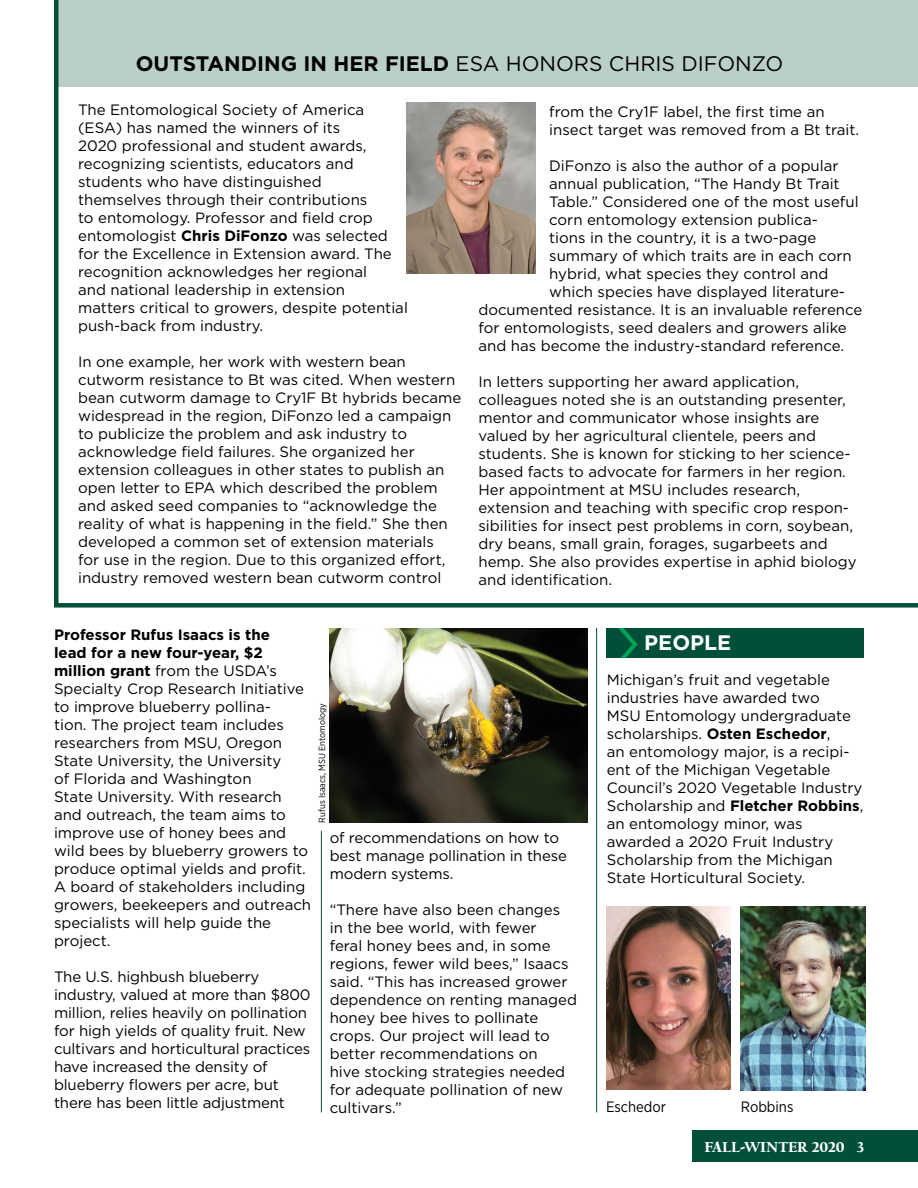
<style>
.page{position:relative;width:918px;height:1188px;background:#fff}
.page>*{position:absolute;margin:0;border:0;box-sizing:border-box;transform-origin:0 0}
.Ento_text{font:700 21px "Gotham";color:#000}
.Ento_Subheads{font:700 21px "Gotham";color:#fff}
.Ento_text-2{font:15px/18px "Gotham";color:#000}
.t1{font:900 15px "Californian FB Text";color:#fff}
.t2{font:15px "Gotham Narrow";color:#000}
.t3{font:9px "Gotham Narrow";color:#000}
.s1{font-weight:400}
.s2{font-weight:700}
</style>
<div class="page">
<div style="left:692px;top:1130px;width:226px;height:32px;background:#004f39"></div>
<div style="left:607px;top:628px;width:256px;height:29px;background:#004f39"></div>
<img style="left:330px;top:628px;width:258px;height:195px">
<img style="left:607px;top:906px;width:124px;height:184px">
<img style="left:741px;top:906px;width:124px;height:184px">
<svg style="left:54px;top:0;width:864px;height:608px"></svg>
<hr style="left:596px;top:628px;width:1px;height:484px;background:#004f39">
<hr style="left:321px;top:831px;width:1px;height:281px;background:#004f39">
<p class="Ento_text" style="left:136px;top:50px;width:649px">OUTSTANDING IN HER FIELD <span class="s1">ESA HONORS CHRIS DIFONZO</span></p>
<p class="Ento_text-2" style="left:549px;top:102px;width:312px">from the Cry1F label, the first time an insect target was removed from a Bt trait.</p>
<p class="Ento_text-2" style="left:549px;top:156px;width:291px">DiFonzo is also the author of a popular</p>
<p class="Ento_text-2" style="left:549px;top:174px;width:292px">annual publication, “The Handy Bt Trait</p>
<p class="Ento_text-2" style="left:549px;top:192px;width:311px">Table.” Considered one of the most useful</p>
<p class="Ento_text-2" style="left:549px;top:210px;width:270px">corn entomology extension publica-</p>
<p class="Ento_text-2" style="left:549px;top:228px;width:269px">tions in the country, it is a two-page</p>
<p class="Ento_text-2" style="left:549px;top:246px;width:304px">summary of which traits are in each corn</p>
<p class="Ento_text-2" style="left:549px;top:264px;width:281px">hybrid, what species they control and</p>
<p class="Ento_text-2" style="left:549px;top:282px;width:297px">which species have displayed literature-</p>
<p class="Ento_text-2" style="left:478px;top:300px;width:385px">documented resistance. It is an invaluable reference</p>
<p class="Ento_text-2" style="left:478px;top:318px;width:370px">for entomologists, seed dealers and growers alike</p>
<p class="Ento_text-2" style="left:478px;top:336px;width:367px">and has become the industry-standard reference.</p>
<p class="Ento_text-2" style="left:478px;top:372px;width:380px">In letters supporting her award application, colleagues noted she is an outstanding presenter, mentor and communicator whose insights are valued by her agricultural clientele, peers and students. She is known for sticking to her science&shy;based facts to advocate for farmers in her region.<br>Her appointment at MSU includes research, extension and teaching with specific crop respon&shy;sibilities for insect pest problems in corn, soybean, dry beans, small grain, forages, sugarbeets and hemp. She also provides expertise in aphid biology and identification.</p>
<p class="Ento_text-2" style="left:78px;top:100px;width:288px">The Entomological Society of America</p>
<p class="Ento_text-2" style="left:78px;top:118px;width:331px">(ESA) has named the winners of its<br>2020 professional and student awards, recognizing scientists, educators and students who have distinguished themselves through their contributions<br>to entomology. Professor and field crop entomologist <span class="s2">Chris DiFonzo</span> was selected for the Excellence in Extension award. The recognition acknowledges her regional<br>and national leadership in extension<br>matters critical to growers, despite potential push-back from industry.</p>
<p class="Ento_text-2" style="left:78px;top:352px;width:385px">In one example, her work with western bean cutworm resistance to Bt was cited. When western bean cutworm damage to Cry1F Bt hybrids became widespread in the region, DiFonzo led a campaign to publicize the problem and ask industry to acknowledge field failures. She organized her extension colleagues in other states to publish an open letter to EPA which described the problem and asked seed companies to “acknowledge the reality of what is happening in the field.” She then developed a common set of extension materials<br>for use in the region. Due to this organized effort, industry removed western bean cutworm control</p>
<p class="Ento_text-2" style="left:54px;top:625px;width:256px"><span class="s2">Professor Rufus Isaacs is the<br>lead for a new four-year, $2 million grant</span> from the USDA’s<br>Specialty Crop Research Initiative to improve blueberry pollina-<br>tion. The project team includes researchers from MSU, Oregon<br>State University, the University<br>of Florida and Washington<br>State University. With research and outreach, the team aims to improve use of honey bees and wild bees by blueberry growers to produce optimal yields and profit.</p>
<p class="Ento_text-2" style="left:54px;top:877px;width:259px">A board of stakeholders including growers, beekeepers and outreach specialists will help guide the project.</p>
<p class="Ento_text-2" style="left:54px;top:967px;width:258px">The U.S. highbush blueberry industry, valued at more than $800 million, relies heavily on pollination for high yields of quality fruit. New cultivars and horticultural practices have increased the density of blueberry flowers per acre, but there has been little adjustment</p>
<p class="t3" style="left:316px;top:823px;width:121px;rotate:-90deg">Rufus Isaacs, MSU Entomology</p>
<p class="Ento_text-2" style="left:330px;top:828px;width:239px">of recommendations on how to best manage pollination in these modern systems.</p>
<p class="Ento_text-2" style="left:330px;top:900px;width:249px">“There have also been changes in the bee world, with fewer<br>feral honey bees and, in some regions, fewer wild bees,” Isaacs said. “This has increased grower dependence on renting managed honey bee hives to pollinate crops. Our project will lead to better recommendations on<br>hive stocking strategies needed for adequate pollination of new cultivars.”</p>
<p class="Ento_Subheads" style="left:644px;top:629px;width:89px">PEOPLE</p>
<p class="Ento_text-2" style="left:607px;top:671px;width:258px">Michigan’s fruit and vegetable industries have awarded two<br>MSU Entomology undergraduate scholarships. <span class="s2">Osten Eschedor</span>,<br>an entomology major, is a recipi&shy;ent of the Michigan Vegetable<br>Council’s 2020 Vegetable Industry<br>Scholarship and <span class="s2">Fletcher Robbins</span>, an entomology minor, was awarded a 2020 Fruit Industry<br>Scholarship from the Michigan<br>State Horticultural Society.</p>
<p class="t2" style="left:606px;top:1097px;width:61px">Eschedor</p>
<p class="t2" style="left:741px;top:1097px;width:54px">Robbins</p>
<p class="t1" style="left:704px;top:1138px;width:161px">FALL-WINTER 2020 3</p>
</div>
